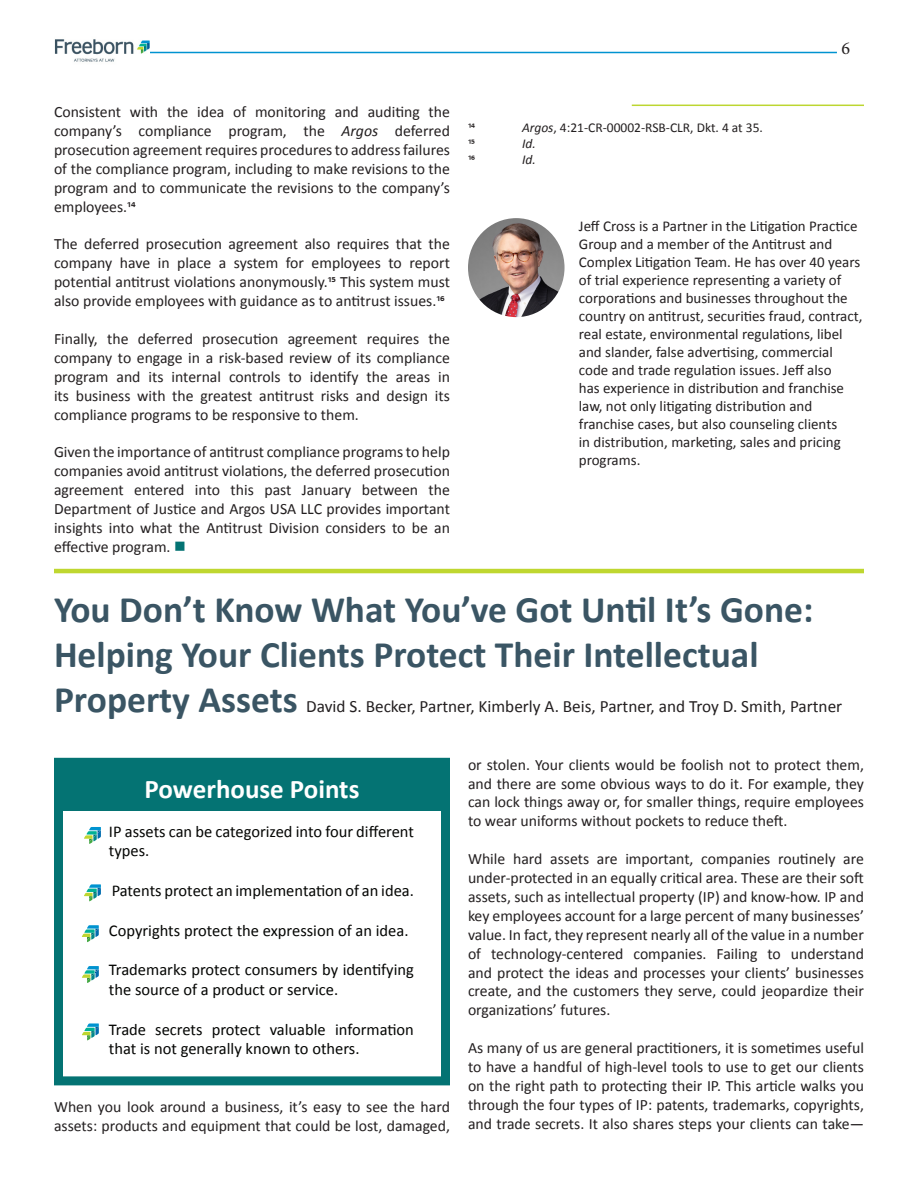
<style>
.page{position:relative;width:918px;height:1188px;background:#fff}
.page>*{position:absolute;margin:0;border:0;box-sizing:border-box;transform-origin:0 0}
.t1{font:700 37.5px/45px "Calibri";color:#3a5564}
.t2{font:700 27px "Calibri";color:#fff}
.t3{font:18px "Minion Pro";color:#231f20}
.t4{font:17.25px "Calibri";color:#231f20}
.List_Paragraph{font:16.5px/19.8px "Calibri";color:#040503}
.t5{font:15.75px/18.9px "Calibri";color:#231f20;text-align:justify}
.t6{font:15px/18px "Calibri";color:#231f20}
.t7{font:13.5px "Calibri";color:#231f20}
.t8{font:italic 13.5px "Calibri";color:#231f20}
.s1{font-style:italic}
.s2{color:#047373}
.s3{font-weight:700;font-size:37.5px;color:#3a5564}
</style>
<div class="page">
<hr style="left:54px;top:52px;width:783px;height:1px;background:#0093d0">
<img style="left:54px;top:39px;width:95px;height:23px">
<img style="left:468px;top:218px;width:97px;height:99px">
<hr style="left:54px;top:569px;width:810px;height:4px;background:#bfd730">
<hr style="left:632px;top:105px;width:232px;height:1px;background:#bdd631">
<div style="left:54px;top:758px;width:396px;height:327px;border:9px solid #047373"></div>
<div style="left:54px;top:765px;width:396px;height:46px;background:#047373"></div>
<svg style="left:84px;top:827px;width:17px;height:17px"></svg>
<svg style="left:84px;top:884px;width:17px;height:17px"></svg>
<svg style="left:82px;top:966px;width:17px;height:17px"></svg>
<svg style="left:82px;top:925px;width:17px;height:17px"></svg>
<svg style="left:82px;top:1023px;width:17px;height:17px"></svg>
<p class="t3" style="left:841px;top:36px;width:10px">6</p>
<p class="t5" style="left:54px;top:102px;width:398px">Consistent with the idea of monitoring and auditing the company’s compliance program, the <span class="s1">Argos</span> deferred prosecution agreement requires procedures to address failures of the compliance program, including to make revisions to the program and to communicate the revisions to the company’s employees.14</p>
<p class="t5" style="left:54px;top:235px;width:398px">The deferred prosecution agreement also requires that the company have in place a system for employees to report potential antitrust violations anonymously.15 This system must also provide employees with guidance as to antitrust issues.16</p>
<p class="t5" style="left:54px;top:329px;width:398px">Finally, the deferred prosecution agreement requires the company to engage in a risk-based review of its compliance program and its internal controls to identify the areas in its business with the greatest antitrust risks and design its compliance programs to be responsive to them.</p>
<p class="t5" style="left:54px;top:443px;width:398px">Given the importance of antitrust compliance programs to help companies avoid antitrust violations, the deferred prosecution agreement entered into this past January between the Department of Justice and Argos USA LLC provides important insights into what the Antitrust Division considers to be an effective program. <span class="s2">■</span></p>
<p class="t7" style="left:468px;top:119px;width:9px">14</p>
<p class="t7" style="left:522px;top:119px;width:242px"><span class="s1">Argos</span>, 4:21-CR-00002-RSB-CLR, Dkt. 4 at 35.</p>
<p class="t7" style="left:468px;top:135px;width:9px">15</p>
<p class="t8" style="left:522px;top:134px;width:15px">Id.</p>
<p class="t7" style="left:468px;top:151px;width:9px">16</p>
<p class="t8" style="left:522px;top:150px;width:15px">Id.</p>
<p class="t6" style="left:579px;top:217px;width:285px">Jeff Cross is a Partner in the Litigation Practice Group and a member of the Antitrust and Complex Litigation Team. He has over 40 years of trial experience representing a variety of corporations and businesses throughout the country on antitrust, securities fraud, contract, real estate, environmental regulations, libel and slander, false advertising, commercial code and trade regulation issues. Jeff also<br>has experience in distribution and franchise law, not only litigating distribution and franchise cases, but also counseling clients<br>in distribution, marketing, sales and pricing programs.</p>
<p class="t1" style="left:54px;top:587px;width:761px">You Don’t Know What You’ve Got Until It’s Gone:<br>Helping Your Clients Protect Their Intellectual</p>
<p class="t4" style="left:54px;top:695px;width:790px"><span class="s3">Property Assets</span> David S. Becker, Partner, Kimberly A. Beis, Partner, and Troy D. Smith, Partner</p>
<p class="t2" style="left:145px;top:772px;width:216px">Powerhouse Points</p>
<p class="List_Paragraph" style="left:109px;top:821px;width:307px">IP assets can be categorized into four different types.</p>
<p class="List_Paragraph" style="left:112px;top:881px;width:304px">Patents protect an implementation of an idea.</p>
<p class="List_Paragraph" style="left:109px;top:920px;width:301px">Copyrights protect the expression of an idea.</p>
<p class="List_Paragraph" style="left:109px;top:960px;width:307px">Trademarks protect consumers by identifying the source of a product or service.</p>
<p class="List_Paragraph" style="left:109px;top:1019px;width:307px">Trade secrets protect valuable information that is not generally known to others.</p>
<p class="t5" style="left:54px;top:1097px;width:398px">When you look around a business, it’s easy to see the hard assets: products and equipment that could be lost, damaged,</p>
<p class="t5" style="left:468px;top:755px;width:398px">or stolen. Your clients would be foolish not to protect them, and there are some obvious ways to do it. For example, they can lock things away or, for smaller things, require employees to wear uniforms without pockets to reduce theft.</p>
<p class="t5" style="left:468px;top:849px;width:397px">While hard assets are important, companies routinely are under-protected in an equally critical area. These are their soft assets, such as intellectual property (IP) and know-how. IP and key employees account for a large percent of many businesses’ value. In fact, they represent nearly all of the value in a number of technology-centered companies. Failing to understand and protect the ideas and processes your clients’ businesses create, and the customers they serve, could jeopardize their organizations’ futures.</p>
<p class="t5" style="left:468px;top:1038px;width:398px">As many of us are general practitioners, it is sometimes useful to have a handful of high-level tools to use to get our clients on the right path to protecting their IP. This article walks you through the four types of IP: patents, trademarks, copyrights, and trade secrets. It also shares steps your clients can take—</p>
</div>
